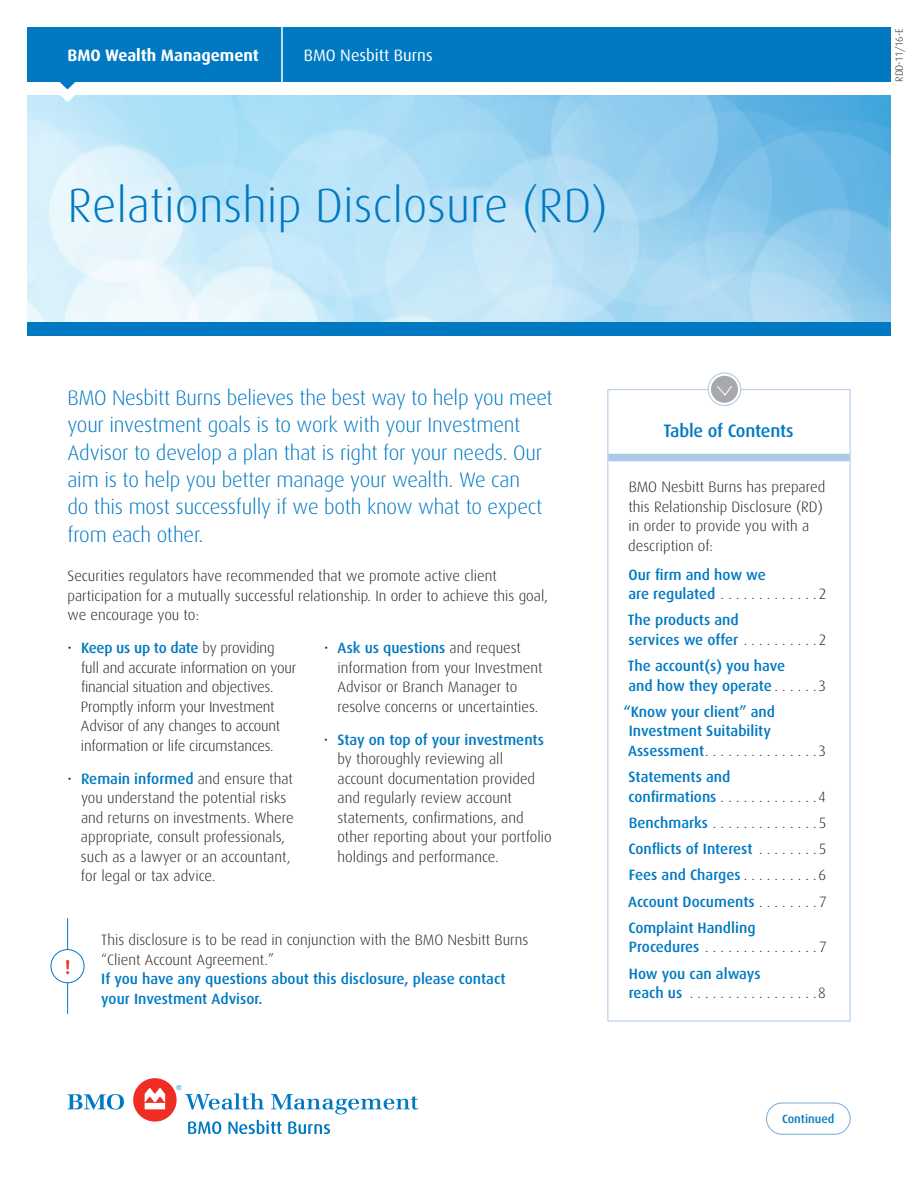
<style>
.page{position:relative;width:918px;height:1188px;background:#fff}
.page>*{position:absolute;margin:0;border:0;box-sizing:border-box;transform-origin:0 0}
.t1{font:300 48px "Dax";color:#0079c2}
.t2{font:300 21px/27.3px "Dax";letter-spacing:-.01em;color:#0079c2}
.t3{font:500 20.1px "Dax";color:#ee2e22}
.t4{font:500 18px "Dax";letter-spacing:-.01em;color:#0079c2}
.t5{font:700 16.5px "Dax";color:#fff}
.t6{font:16.5px "Dax";color:#fff}
.t7{font:300 15px/19.5px "Dax";color:#231f20}
.t8{font:500 15px/19.5px "Dax";color:#0079c2}
.t9{font:500 12px "Dax";color:#0079c2}
.t10{font:300 10.5px "Dax";letter-spacing:-.03em;color:#231f20}
.s1{font-weight:500;color:#0079c2}
.s2{font-weight:300;color:#231f20}
</style>
<div class="page">
<svg style="left:609px;top:390px;width:241px;height:631px"></svg>
<hr style="left:608px;top:389px;width:242px;height:1px;background:#adc7e7">
<hr style="left:608px;top:390px;width:1px;height:68px;background:#adc7e7">
<hr style="left:850px;top:390px;width:1px;height:68px;background:#adc7e7">
<hr style="left:608px;top:458px;width:1px;height:563px;background:#adc7e7">
<hr style="left:850px;top:458px;width:1px;height:563px;background:#adc7e7">
<hr style="left:608px;top:1021px;width:242px;height:1px;background:#adc7e7">
<div style="left:608px;top:454px;width:242px;height:7px;background:#adc7e7"></div>
<svg style="left:708px;top:373px;width:33px;height:32px"></svg>
<div style="left:708px;top:373px;width:33px;height:33px;border:1px solid #adc7e7;border-radius:50%"></div>
<div style="left:711px;top:376px;width:27px;height:27px;background:#a8a9ad;border-radius:50%"></div>
<svg style="left:717px;top:386px;width:15px;height:10px"></svg>
<img style="left:27px;top:95px;width:864px;height:227px">
<div style="left:27px;top:322px;width:864px;height:14px;background:#0079c2"></div>
<svg style="left:59px;top:82px;width:17px;height:20px"></svg>
<div style="left:27px;top:27px;width:864px;height:55px;background:#0079c2"></div>
<hr style="left:281px;top:27px;width:2px;height:67px;background:#fff">
<hr style="left:67px;top:918px;width:1px;height:96px;background:#0079c2">
<div style="left:51px;top:950px;width:33px;height:33px;background:#fff;border-radius:50%"></div>
<div style="left:51px;top:949px;width:33px;height:34px;border:1px solid #0079c2;border-radius:50%"></div>
<svg style="left:67px;top:1094px;width:57px;height:16px"></svg>
<div style="left:133px;top:1078px;width:44px;height:44px;background:#ee2e22;border-radius:50%"></div>
<svg style="left:271px;top:1094px;width:147px;height:20px"></svg>
<svg style="left:145px;top:1088px;width:20px;height:21px"></svg>
<svg style="left:176px;top:1085px;width:88px;height:25px"></svg>
<svg style="left:188px;top:1121px;width:33px;height:13px"></svg>
<svg style="left:228px;top:1120px;width:54px;height:14px"></svg>
<svg style="left:288px;top:1121px;width:42px;height:13px"></svg>
<svg style="left:766px;top:1102px;width:85px;height:33px"></svg>
<p class="t5" style="left:68px;top:46px;width:193px">BMO Wealth Management</p>
<p class="t6" style="left:304px;top:46px;width:130px">BMO Nesbitt Burns</p>
<h1 class="t1" style="left:68px;top:179px;width:542px">Relationship Disclosure (RD)</h1>
<p class="t10" style="left:894px;top:82px;width:54px;rotate:-90deg">RDD-11/16-E</p>
<p class="t2" style="left:68px;top:384px;width:487px">BMO Nesbitt Burns believes the best way to help you meet your investment goals is to work with your Investment Advisor to develop a plan that is right for your needs. Our aim is to help you better manage your wealth. We can<br>do this most successfully if we both know what to expect from each other.</p>
<p class="t7" style="left:68px;top:567px;width:482px">Securities regulators have recommended that we promote active client participation for a mutually successful relationship. In order to achieve this goal, we encourage you to:</p>
<p class="t7" style="left:81px;top:639px;width:217px;text-indent:-13px">• <span class="s1">Keep us up to date</span> by providing full and accurate information on your financial situation and objectives.<br>Promptly inform your Investment Advisor of any changes to account information or life circumstances.</p>
<p class="t7" style="left:81px;top:769px;width:214px;text-indent:-13px">• <span class="s1">Remain informed</span> and ensure that you understand the potential risks and returns on investments. Where appropriate, consult professionals, such as a lawyer or an accountant, for legal or tax advice.</p>
<p class="t7" style="left:338px;top:639px;width:207px;text-indent:-14px">• <span class="s1">Ask us questions</span> and request information from your Investment<br>Advisor or Branch Manager to resolve concerns or uncertainties.</p>
<p class="t7" style="left:337px;top:730px;width:216px;text-indent:-14px">• <span class="s1">Stay on top of your investments </span>by thoroughly reviewing all account documentation provided and regularly review account statements, confirmations, and other reporting about your portfolio holdings and performance.</p>
<h3 class="t3" style="left:64px;top:956px;width:8px">!</h3>
<p class="t7" style="left:101px;top:931px;width:429px">This disclosure is to be read in conjunction with the BMO Nesbitt Burns “Client Account Agreement.”</p>
<p class="t8" style="left:101px;top:970px;width:406px">If you have any questions about this disclosure, please contact your Investment Advisor.</p>
<p class="t4" style="left:663px;top:421px;width:132px">Table of Contents</p>
<p class="t7" style="left:628px;top:477px;width:199px">BMO Nesbitt Burns has prepared this Relationship Disclosure (RD) in order to provide you with a description of:</p>
<p class="t8" style="left:629px;top:565px;width:200px">Our firm and how we<br>are regulated <span class="s2">. . . . . . . . . . . . 2</span></p>
<p class="t8" style="left:628px;top:610px;width:200px">The products and<br>services we offer <span class="s2">. . . . . . . . . 2</span></p>
<p class="t8" style="left:628px;top:656px;width:200px">The account(s) you have<br>and how they operate <span class="s2">. . . . . 3</span></p>
<p class="t8" style="left:628px;top:702px;width:200px;text-indent:-5px">“Know your client” and<br>Investment Suitability<br>Assessment <span class="s2">. . . . . . . . . . . . . . 3</span></p>
<p class="t8" style="left:628px;top:767px;width:199px">Statements and<br>confirmations <span class="s2">. . . . . . . . . . . . 4</span></p>
<p class="t8" style="left:628px;top:810px;width:200px;line-height:26.2px;text-align:justify">Benchmarks <span class="s2">. . . . . . . . . . . . . 5<br></span>Conflicts of Interest <span class="s2">. . . . . . . 5<br></span>Fees and Charges <span class="s2">. . . . . . . . . 6<br></span>Account Documents <span class="s2">. . . . . . . 7<br></span>Complaint Handling</p>
<p class="t8" style="left:629px;top:934px;width:199px;line-height:26.2px">Procedures <span class="s2">. . . . . . . . . . . . . . 7<br></span>How you can always</p>
<p class="t7" style="left:629px;top:983px;width:199px"><span class="s1">reach us</span> . . . . . . . . . . . . . . . . 8</p>
<p class="t9" style="left:782px;top:1112px;width:54px">Continued</p>
</div>
